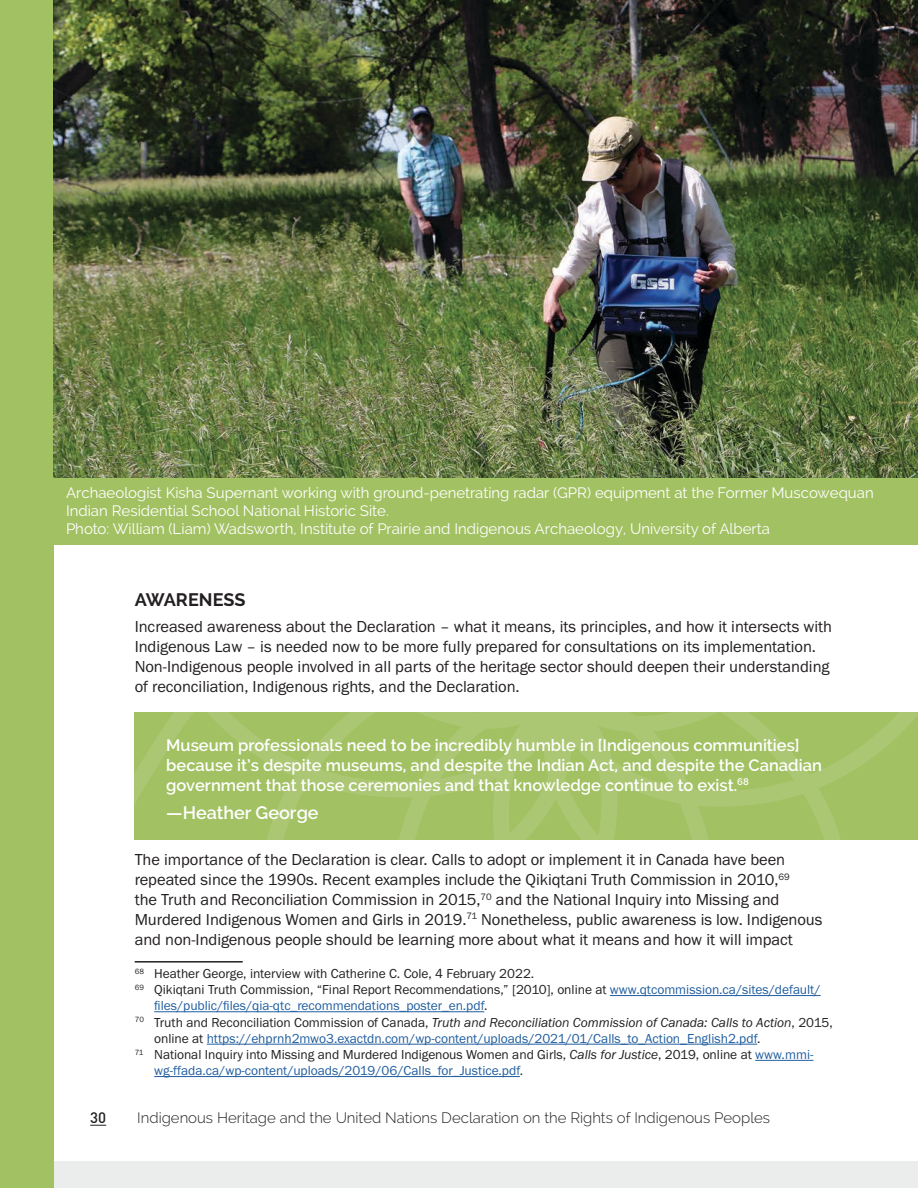
<style>
.page{position:relative;width:918px;height:1188px;background:#fff}
.page>*{position:absolute;margin:0;border:0;box-sizing:border-box;transform-origin:0 0}
.subheading_3{font:600 18px "Raleway";color:#fff}
.subheading{font:700 18px "Raleway";color:#231f20}
.main_body{font:16.5px/19.8px "Franklin Gothic FS";letter-spacing:-.005em;color:#231f20}
.white_quote{font:600 16.5px/19.8px "Raleway";color:#fff}
.picture_title_and_na{font:15px/18px "Raleway";color:#fff}
.t1{font:300 15px "Raleway";color:#231f20}
.t2{font:500 15px "DIN Pro";color:#231f20}
.footnote{font:13.5px/16.2px "Franklin Gothic FS";color:#215e9f}
.footnote-2{font:13.5px/16.2px "Franklin Gothic FS";letter-spacing:-.005em;color:#231f20}
.s1{color:#231f20}
.s2{font-style:italic;color:#231f20}
.s3{font-style:italic}
.s4{color:#215e9f}
</style>
<div class="page">
<div style="left:0;top:1161px;width:917px;height:27px;background:#ebecec"></div>
<svg style="left:90px;top:1125px;width:16px;height:1px"></svg>
<div style="left:0;top:0;width:53px;height:1188px;background:#a2c163"></div>
<svg style="left:135px;top:712px;width:783px;height:127px;background:#a5c268"></svg>
<hr style="left:135px;top:961px;width:108px;height:2px;background:#231f20">
<hr style="left:610px;top:995px;width:211px;height:1px;background:#215e9f">
<hr style="left:154px;top:1011px;width:330px;height:1px;background:#215e9f">
<hr style="left:207px;top:1044px;width:550px;height:1px;background:#215e9f">
<hr style="left:755px;top:1060px;width:58px;height:1px;background:#215e9f">
<hr style="left:154px;top:1076px;width:366px;height:1px;background:#215e9f">
<img style="left:54px;top:0;width:864px;height:478px">
<div style="left:39px;top:478px;width:879px;height:67px;background:#a2c163"></div>
<p class="picture_title_and_na" style="left:66px;top:484px;width:809px">Archaeologist Kisha Supernant working with ground-penetrating radar (GPR) equipment at the Former Muscowequan<br>Indian Residential School National Historic Site.</p>
<p class="picture_title_and_na" style="left:66px;top:520px;width:706px">Photo: William (Liam) Wadsworth, Institute of Prairie and Indigenous Archaeology, University of Alberta</p>
<p class="subheading" style="left:135px;top:589px;width:112px">AWARENESS</p>
<p class="main_body" style="left:135px;top:617px;width:699px">Increased awareness about the Declaration – what it means, its principles, and how it intersects with Indigenous Law – is needed now to be more fully prepared for consultations on its implementation.<br>Non-Indigenous people involved in all parts of the heritage sector should deepen their understanding of reconciliation, Indigenous rights, and the Declaration.</p>
<p class="white_quote" style="left:166px;top:735px;width:657px">Museum professionals need to be incredibly humble in [Indigenous communities] because it’s despite museums, and despite the Indian Act, and despite the Canadian government that those ceremonies and that knowledge continue to exist.<sup>68</sup></p>
<p class="subheading_3" style="left:166px;top:802px;width:154px">—Heather George</p>
<p class="main_body" style="left:135px;top:850px;width:689px">The importance of the Declaration is clear. Calls to adopt or implement it in Canada have been repeated since the 1990s. Recent examples include the Qikiqtani Truth Commission in 2010,<sup>69<br></sup>the Truth and Reconciliation Commission in 2015,<sup>70</sup> and the National Inquiry into Missing and Murdered Indigenous Women and Girls in 2019.<sup>71</sup> Nonetheless, public awareness is low. Indigenous and non-Indigenous people should be learning more about what it means and how it will impact</p>
<p class="footnote-2" style="left:135px;top:966px;width:401px"><sup>68</sup> Heather George, interview with Catherine C. Cole, 4 February 2022.</p>
<p class="footnote" style="left:154px;top:982px;width:668px;text-indent:-19px"><sup>69</sup> <span class="s1">Qikiqtani Truth Commission, “Final Report Recommendations,” [2010], online at</span> www.qtcommission.ca/sites/default/ files/public/files/qia-qtc_recommendations_poster_en.pdf<span class="s1">.</span></p>
<p class="footnote" style="left:154px;top:1014px;width:680px;text-indent:-19px"><sup>70</sup> <span class="s1">Truth and Reconciliation Commission of Canada,</span> <span class="s2">Truth and Reconciliation Commission of Canada: Calls to Action</span><span class="s1">, 2015, online at</span> https://ehprnh2mwo3.exactdn.com/wp-content/uploads/2021/01/Calls_to_Action_English2.pdf<span class="s1">.</span></p>
<p class="footnote-2" style="left:154px;top:1047px;width:661px;text-indent:-19px"><sup>71</sup> National Inquiry into Missing and Murdered Indigenous Women and Girls, <span class="s3">Calls for Justice</span>, 2019, online at <span class="s4">www.mmi&shy;wg-ffada.ca/wp-content/uploads/2019/06/Calls_for_Justice.pdf</span>.</p>
<p class="t2" style="left:90px;top:1108px;width:17px">30</p>
<p class="t1" style="left:137px;top:1109px;width:634px">Indigenous Heritage and the United Nations Declaration on the Rights of Indigenous Peoples</p>
</div>
